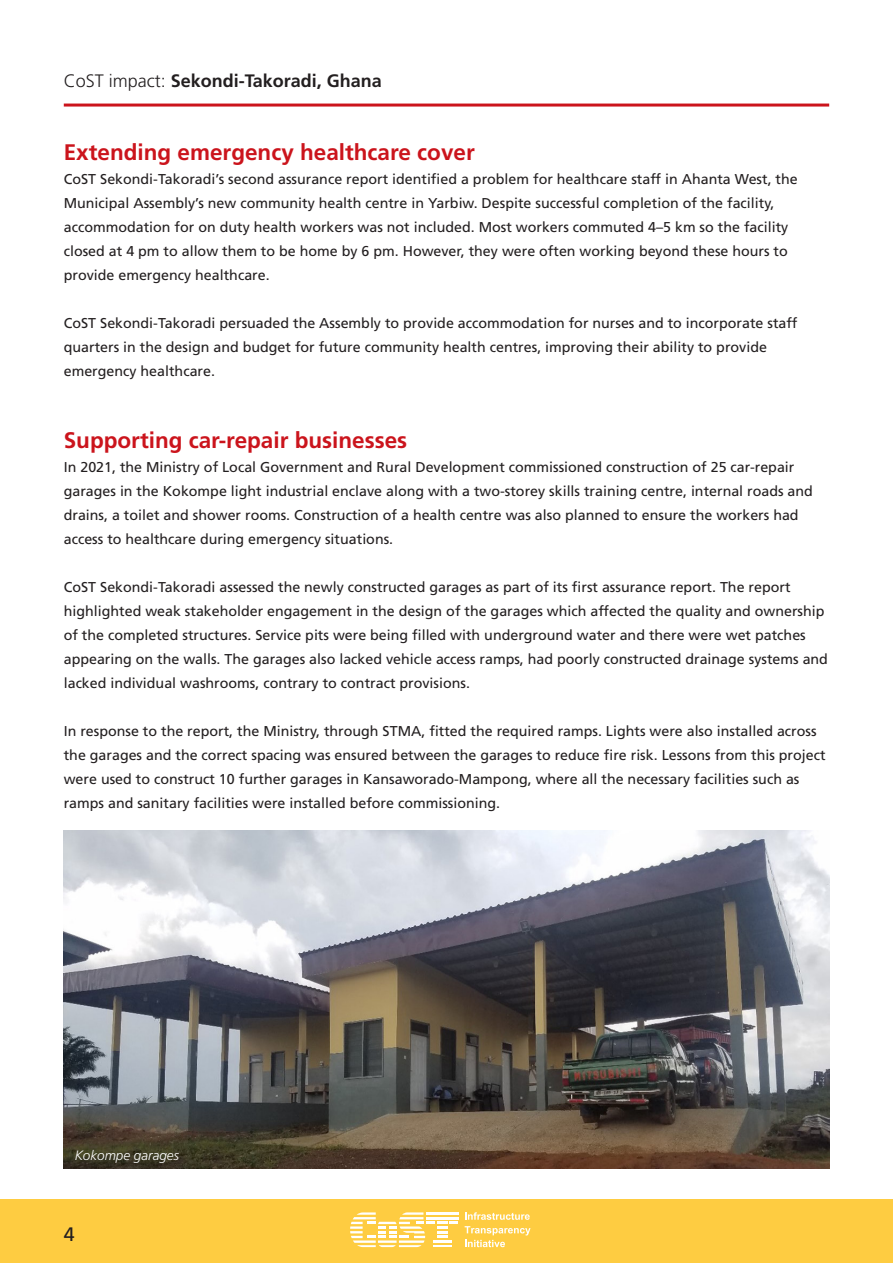
<style>
.page{position:relative;width:893px;height:1263px;background:#fff}
.page>*{position:absolute;margin:0;border:0;box-sizing:border-box;transform-origin:0 0}
.Sub_Heading{font:700 22.5px "Frutiger";color:#cb141c}
.t1{font:19.5px "Frutiger";color:#231f20}
.t2{font:700 18px "Frutiger";color:#231f20}
.Body_Text{font:14.25px/24px "Frutiger";color:#231f20}
.t3{font:italic 300 13.5px "Frutiger";color:#fff}
.s1{font-weight:300}
</style>
<div class="page">
<div style="left:0;top:1199px;width:893px;height:64px;background:#fecc41"></div>
<svg style="left:350px;top:1212px;width:108px;height:35px"></svg>
<svg style="left:465px;top:1212px;width:65px;height:8px"></svg>
<svg style="left:465px;top:1226px;width:66px;height:21px"></svg>
<hr style="left:64px;top:104px;width:765px;height:3px;background:#cb141c">
<img style="left:64px;top:830px;width:765px;height:338px">
<p class="t2" style="left:64px;top:71px;width:320px"><span class="s1">CoST impact:</span> Sekondi-Takoradi, Ghana</p>
<p class="Sub_Heading" style="left:64px;top:139px;width:412px">Extending emergency healthcare cover</p>
<p class="Body_Text" style="left:64px;top:167px;width:735px">CoST Sekondi-Takoradi’s second assurance report identified a problem for healthcare staff in Ahanta West, the Municipal Assembly’s new community health centre in Yarbiw. Despite successful completion of the facility, accommodation for on duty health workers was not included. Most workers commuted 4–5 km so the facility closed at 4 pm to allow them to be home by 6 pm. However, they were often working beyond these hours to provide emergency healthcare.</p>
<p class="Body_Text" style="left:64px;top:311px;width:735px">CoST Sekondi-Takoradi persuaded the Assembly to provide accommodation for nurses and to incorporate staff quarters in the design and budget for future community health centres, improving their ability to provide emergency healthcare.</p>
<p class="Sub_Heading" style="left:64px;top:427px;width:345px">Supporting car-repair businesses</p>
<p class="Body_Text" style="left:64px;top:455px;width:751px">In 2021, the Ministry of Local Government and Rural Development commissioned construction of 25 car-repair garages in the Kokompe light industrial enclave along with a two-storey skills training centre, internal roads and drains, a toilet and shower rooms. Construction of a health centre was also planned to ensure the workers had access to healthcare during emergency situations.</p>
<p class="Body_Text" style="left:64px;top:575px;width:766px">CoST Sekondi-Takoradi assessed the newly constructed garages as part of its first assurance report. The report highlighted weak stakeholder engagement in the design of the garages which affected the quality and ownership of the completed structures. Service pits were being filled with underground water and there were wet patches appearing on the walls. The garages also lacked vehicle access ramps, had poorly constructed drainage systems and lacked individual washrooms, contrary to contract provisions.</p>
<p class="Body_Text" style="left:64px;top:719px;width:763px">In response to the report, the Ministry, through STMA, fitted the required ramps. Lights were also installed across the garages and the correct spacing was ensured between the garages to reduce fire risk. Lessons from this project were used to construct 10 further garages in Kansaworado-Mampong, where all the necessary facilities such as ramps and sanitary facilities were installed before commissioning.</p>
<p class="t3" style="left:75px;top:1147px;width:106px">Kokompe garages</p>
<h2 class="t1" style="left:64px;top:1223px;width:12px">4</h2>
</div>
